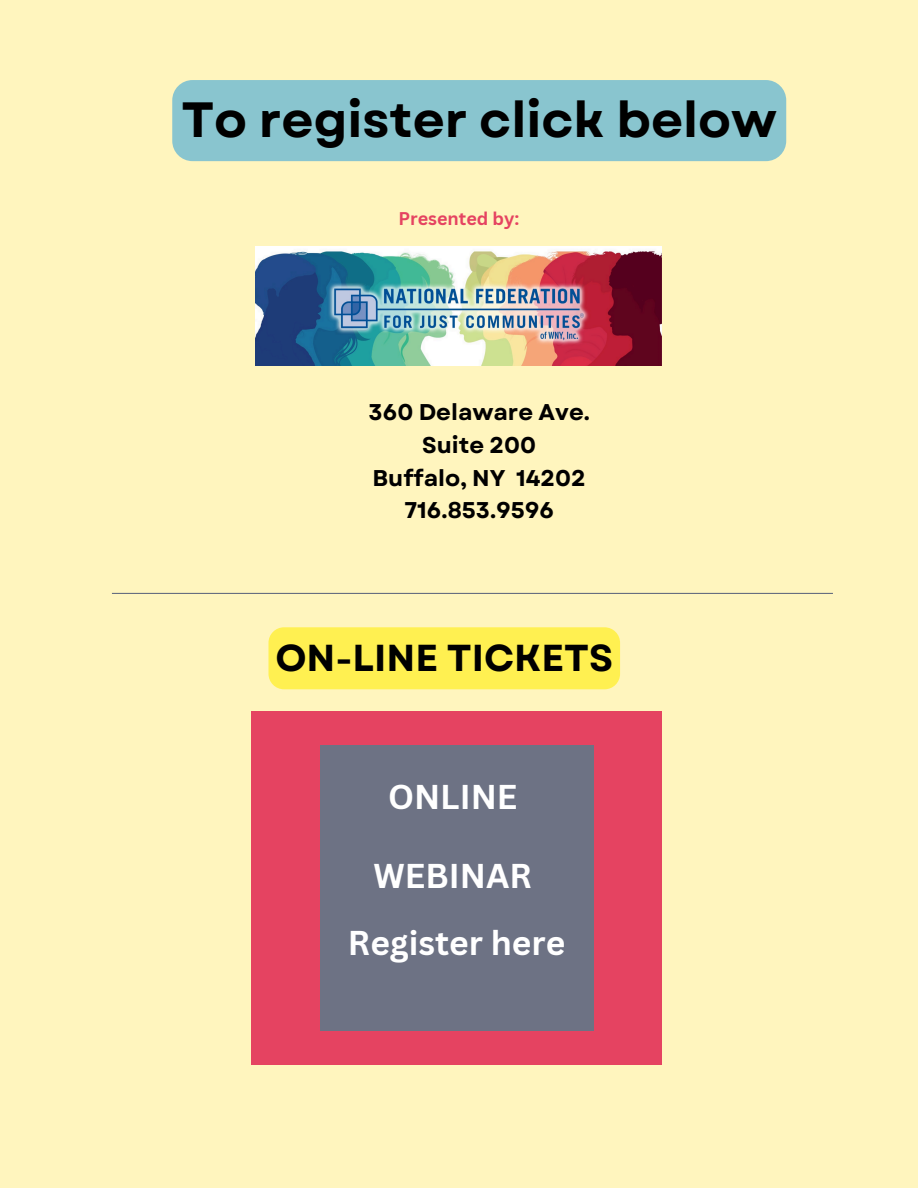
<style>
.page{position:relative;width:918px;height:1188px;background:#fff5be}
.page>*{position:absolute;margin:0;border:0;box-sizing:border-box;transform-origin:0 0}
.t1{font:700 49.5px "Garet";color:#000}
.t2{font:700 37.5px "Garet";color:#000}
.t3{font:700 33.45px "Canva Sans";color:#fff}
.t4{font:700 22.8px/32.7px "Garet";color:#000;text-align:center}
.t5{font:700 17.85px "Canva Sans";color:#e54361}
</style>
<div class="page">
<hr style="left:112px;top:593px;width:721px;height:1px;background:#676e80">
<img style="left:256px;top:247px;width:406px;height:119px">
<div style="left:251px;top:711px;width:411px;height:354px;background:#e54361"></div>
<div style="left:320px;top:745px;width:274px;height:286px;background:#6d7284"></div>
<div style="left:172px;top:80px;width:614px;height:81px;background:#89c5cf;border-radius:20px"></div>
<div style="left:268px;top:627px;width:352px;height:62px;background:#fff051;border-radius:16px"></div>
<h3 class="t1" style="left:181px;top:85px;width:597px">To register click below</h3>
<h3 class="t5" style="left:398px;top:206px;width:123px">Presented by:</h3>
<p class="t4" style="left:369px;top:396px;width:223px">360 Delaware Ave.<br>Suite 200<br>Buffalo, NY 14202<br>716.853.9596</p>
<h4 class="t2" style="left:275px;top:631px;width:339px">ON-LINE TICKETS</h4>
<p class="t3" style="left:388px;top:773px;width:131px">ONLINE</p>
<h5 class="t3" style="left:374px;top:852px;width:160px">WEBINAR</h5>
<h2 class="t3" style="left:348px;top:920px;width:219px">Register here</h2>
</div>
